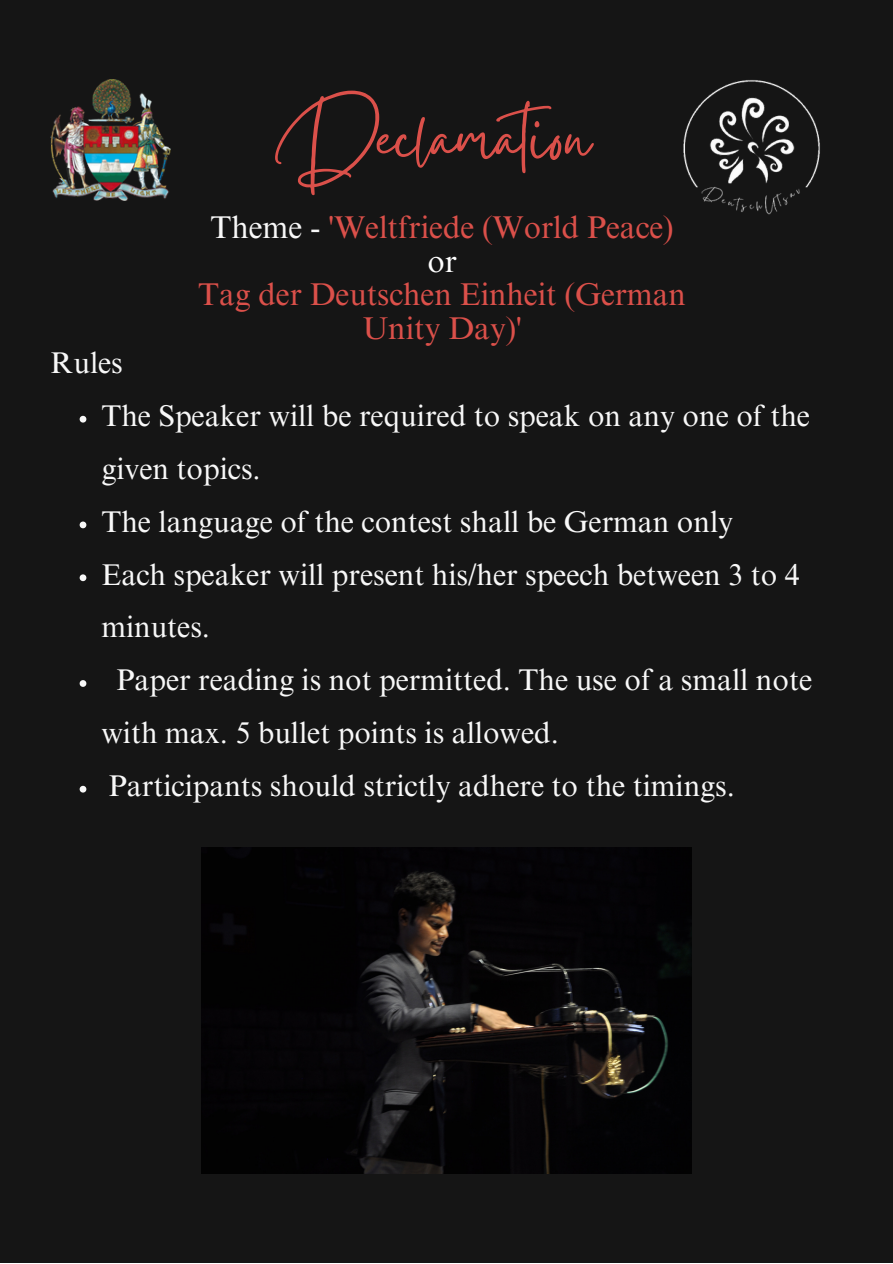
<style>
.page{position:relative;width:893px;height:1264px;background:#fff}
.page>*{position:absolute;margin:0;border:0;box-sizing:border-box;transform-origin:0 0}
.t1{font:85.5px "Gistesy";color:#db504a}
.t2{font:31.5px/33.8px "Times NRMT Pro";color:#db504a;text-align:center}
.t3{font:31.5px "Times NRMT Pro";color:#fff}
.t4{font:30px/52.8px "Times NRMT Pro";color:#f8f8f8}
.s1{color:#f8f8f8}
</style>
<div class="page">
<div style="left:0;top:0;width:892px;height:1262px;background:#151515"></div>
<svg style="left:80px;top:416px;width:6px;height:6px"></svg>
<svg style="left:80px;top:521px;width:6px;height:7px"></svg>
<svg style="left:80px;top:574px;width:6px;height:7px"></svg>
<svg style="left:80px;top:680px;width:6px;height:7px"></svg>
<svg style="left:80px;top:785px;width:6px;height:7px"></svg>
<img style="left:50px;top:79px;width:121px;height:122px">
<img style="left:683px;top:80px;width:137px;height:135px">
<img style="left:201px;top:847px;width:490px;height:326px">
<p class="t1" style="left:277px;top:79px;width:315px">Declamation</p>
<p class="t4" style="left:50px;top:340px;width:74px">Rules</p>
<p class="t2" style="left:210px;top:214px;width:464px"><span class="s1">Theme -</span> 'Weltfriede (World Peace)</p>
<p class="t3" style="left:427px;top:249px;width:31px">or</p>
<p class="t2" style="left:198px;top:281px;width:489px">Tag der Deutschen Einheit (German<br>Unity Day)'</p>
<p class="t4" style="left:101px;top:393px;width:710px">The Speaker will be required to speak on any one of the given topics.</p>
<p class="t4" style="left:101px;top:498px;width:633px">The language of the contest shall be German only</p>
<p class="t4" style="left:101px;top:551px;width:699px">Each speaker will present his/her speech between 3 to 4 minutes.</p>
<p class="t4" style="left:101px;top:657px;width:712px;text-indent:15px">Paper reading is not permitted. The use of a small note with max. 5 bullet points is allowed.</p>
<p class="t4" style="left:109px;top:763px;width:627px">Participants should strictly adhere to the timings.</p>
</div>
